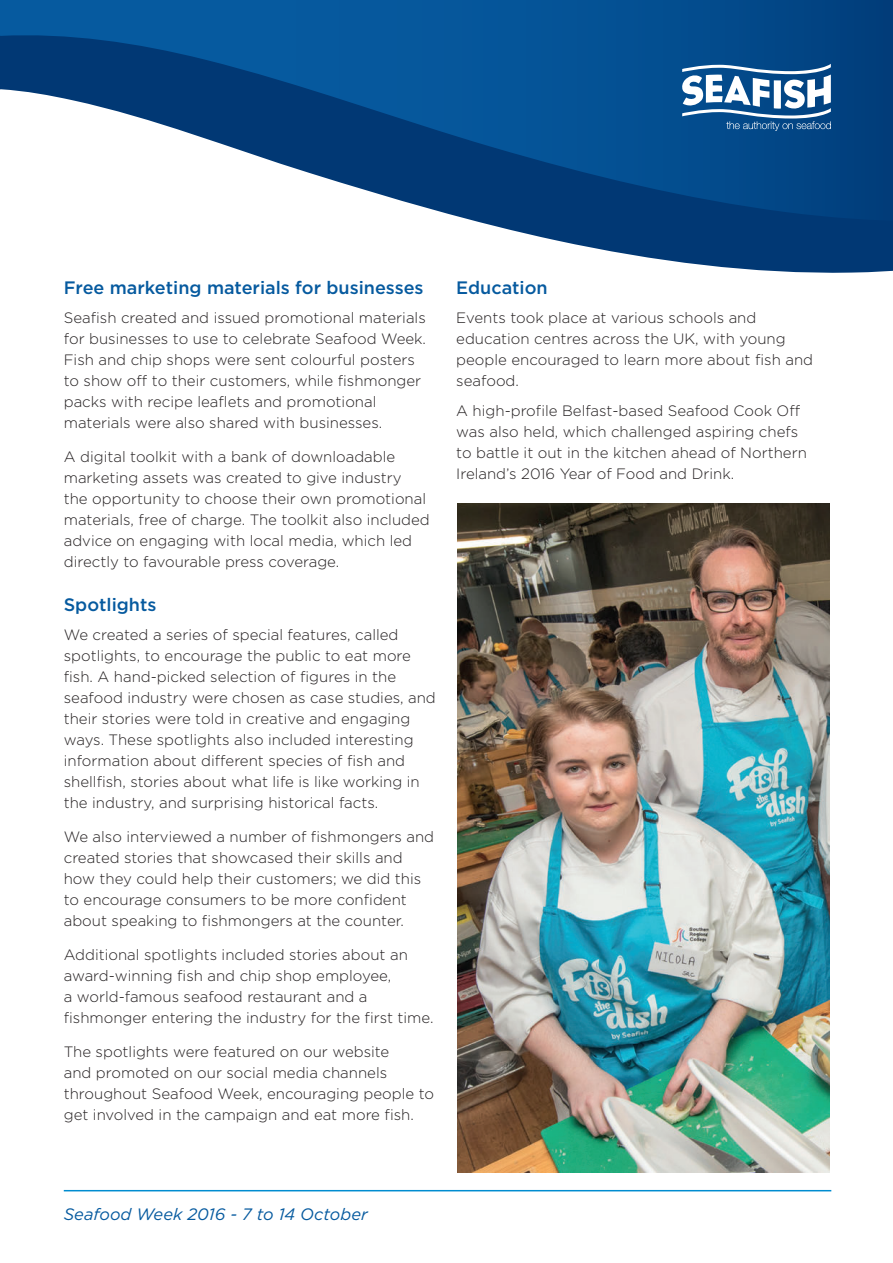
<style>
.page{position:relative;width:893px;height:1263px;background:#fff}
.page>*{position:absolute;margin:0;border:0;box-sizing:border-box;transform-origin:0 0}
.Subheading{font:500 18px "Gotham";color:#065a9f}
.t1{font:italic 16.5px "Gotham";color:#065a9f}
.Main_Body{font:300 15px/21px "Gotham";color:#231f20}
</style>
<div class="page">
<svg style="left:1px;top:0;width:892px;height:33px"></svg>
<svg style="left:1px;top:33px;width:892px;height:240px"></svg>
<svg style="left:681px;top:64px;width:150px;height:67px"></svg>
<svg style="left:0;top:0;width:1px;height:90px"></svg>
<hr style="left:12px;top:213px;width:1px;height:63px;background:#fff">
<hr style="left:1px;top:213px;width:1px;height:63px;background:#fff">
<hr style="left:64px;top:1190px;width:767px;height:1px;background:#008cd0">
<img style="left:457px;top:504px;width:372px;height:668px">
<p class="Subheading" style="left:64px;top:277px;width:361px">Free marketing materials for businesses</p>
<p class="Main_Body" style="left:64px;top:307px;width:364px">Seafish created and issued promotional materials for businesses to use to celebrate Seafood Week.<br>Fish and chip shops were sent colourful posters to show off to their customers, while fishmonger packs with recipe leaflets and promotional materials were also shared with businesses.</p>
<p class="Main_Body" style="left:64px;top:446px;width:367px">A digital toolkit with a bank of downloadable marketing assets was created to give industry<br>the opportunity to choose their own promotional materials, free of charge. The toolkit also included advice on engaging with local media, which led directly to favourable press coverage.</p>
<p class="Subheading" style="left:64px;top:594px;width:94px">Spotlights</p>
<p class="Main_Body" style="left:64px;top:624px;width:374px">We created a series of special features, called spotlights, to encourage the public to eat more fish. A hand-picked selection of figures in the seafood industry were chosen as case studies, and their stories were told in creative and engaging ways. These spotlights also included interesting information about different species of fish and shellfish, stories about what life is like working in the industry, and surprising historical facts.</p>
<p class="Main_Body" style="left:64px;top:826px;width:372px">We also interviewed a number of fishmongers and created stories that showcased their skills and how they could help their customers; we did this to encourage consumers to be more confident about speaking to fishmongers at the counter.</p>
<p class="Main_Body" style="left:64px;top:944px;width:371px">Additional spotlights included stories about an award-winning fish and chip shop employee,<br>a world-famous seafood restaurant and a fishmonger entering the industry for the first time.</p>
<p class="Main_Body" style="left:64px;top:1041px;width:372px">The spotlights were featured on our website<br>and promoted on our social media channels throughout Seafood Week, encouraging people to get involved in the campaign and eat more fish.</p>
<p class="Subheading" style="left:456px;top:277px;width:93px">Education</p>
<p class="Main_Body" style="left:456px;top:307px;width:358px">Events took place at various schools and education centres across the UK, with young people encouraged to learn more about fish and seafood.</p>
<p class="Main_Body" style="left:456px;top:400px;width:352px">A high-profile Belfast-based Seafood Cook Off was also held, which challenged aspiring chefs to battle it out in the kitchen ahead of Northern Ireland’s 2016 Year of Food and Drink.</p>
<p class="t1" style="left:64px;top:1205px;width:305px">Seafood Week 2016 - 7 to 14 October</p>
</div>
